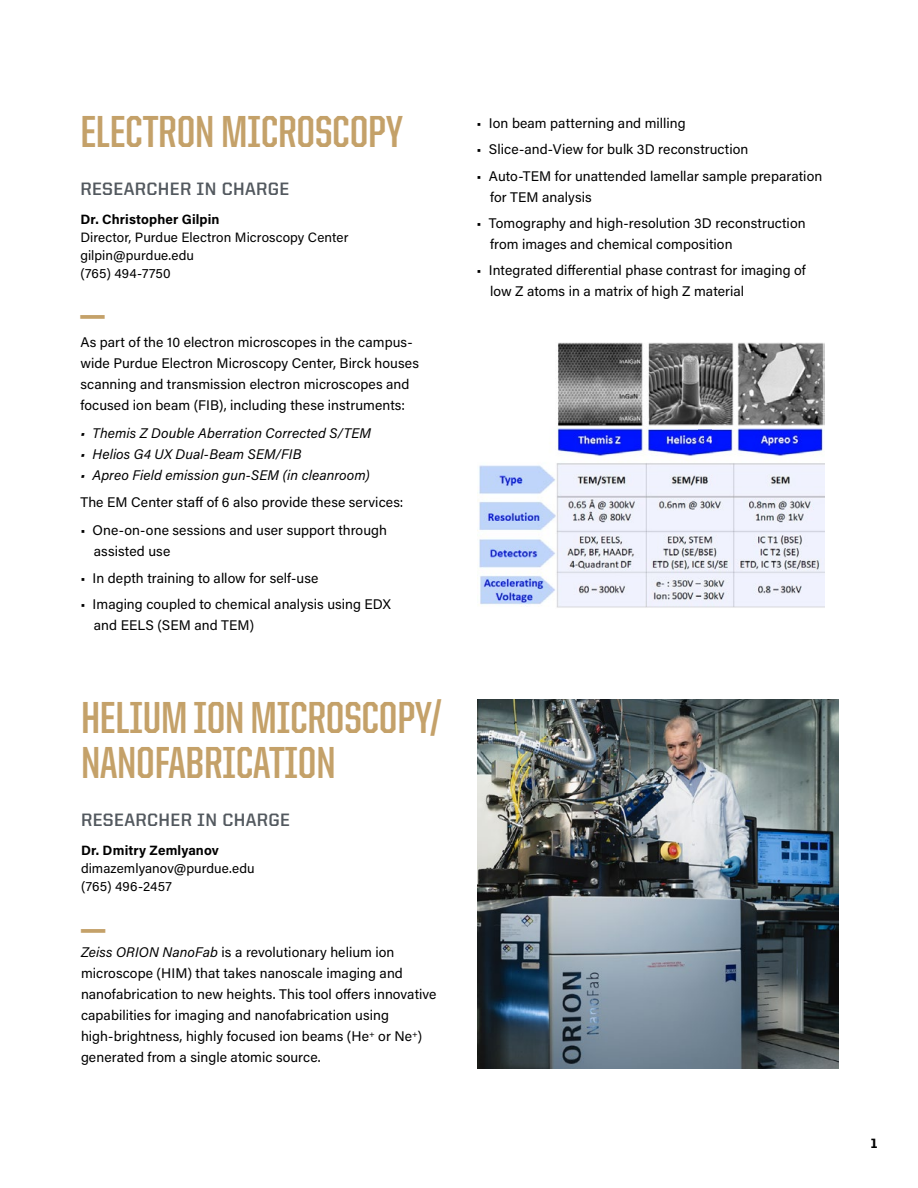
<style>
.page{position:relative;width:918px;height:1188px;background:#fff}
.page>*{position:absolute;margin:0;border:0;box-sizing:border-box;transform-origin:0 0}
.Proof_point_2_-_United_Sans_28{font:700 45px/45px "United Sans Cond";letter-spacing:-.005em;color:#c4a169}
.Body_text_Acumin_Pro_10{font:900 45px "Acumin Pro";color:#c4a169}
.Body_text_Acumin_Pro_10-2{font:700 18px "United Sans Reg";letter-spacing:.02em;color:#53595f}
.Body_text_Acumin_Pro_10-3{font:13.95px/21px "Acumin Pro";letter-spacing:.005em;color:#000}
.Proof_point_2_-_United_Sans_28-2{font:13.95px/21px "Acumin Pro";letter-spacing:.005em;color:#000}
.Body_text_Acumin_Pro_10-4{font:italic 13.95px "Acumin Pro";letter-spacing:.005em;color:#000}
.Body_text_Acumin_Pro_10-5{font:13.5px/18px "Acumin Pro";letter-spacing:.005em;color:#000}
.t1{font:800 13.5px "United Sans Reg";color:#000}
.s1{font-weight:700}
.s2{font-style:italic}
</style>
<div class="page">
<img style="left:479px;top:342px;width:346px;height:266px">
<img style="left:698px;top:430px;width:7px;height:19px">
<img style="left:705px;top:430px;width:7px;height:19px">
<img style="left:478px;top:699px;width:360px;height:369px">
<p class="Proof_point_2_-_United_Sans_28" style="left:80px;top:109px;width:324px">ELECTRON MICROSCOPY</p>
<p class="Body_text_Acumin_Pro_10-2" style="left:80px;top:179px;width:211px">RESEARCHER IN CHARGE</p>
<p class="Body_text_Acumin_Pro_10-5" style="left:80px;top:209px;width:270px"><span class="s1">Dr. Christopher Gilpin<br></span>Director, Purdue Electron Microscopy Center gilpin@purdue.edu<br>(765) 494-7750</p>
<p class="Body_text_Acumin_Pro_10" style="left:80px;top:265px;width:26px">_</p>
<p class="Body_text_Acumin_Pro_10-3" style="left:80px;top:331px;width:340px">As part of the 10 electron microscopes in the campus&shy;wide Purdue Electron Microscopy Center, Birck houses scanning and transmission electron microscopes and focused ion beam (FIB), including these instruments:</p>
<p class="Body_text_Acumin_Pro_10-4" style="left:80px;top:423px;width:292px">• Themis Z Double Aberration Corrected S/TEM</p>
<p class="Body_text_Acumin_Pro_10-4" style="left:80px;top:444px;width:223px">• Helios G4 UX Dual-Beam SEM/FIB</p>
<p class="Body_text_Acumin_Pro_10-4" style="left:80px;top:465px;width:291px">• Apreo Field emission gun-SEM (in cleanroom)</p>
<p class="Body_text_Acumin_Pro_10-3" style="left:80px;top:492px;width:325px">The EM Center staff of 6 also provide these services:</p>
<p class="Body_text_Acumin_Pro_10-3" style="left:94px;top:519px;width:295px;text-indent:-14px">• One-on-one sessions and user support through assisted use</p>
<p class="Body_text_Acumin_Pro_10-3" style="left:80px;top:567px;width:240px">• In depth training to allow for self-use</p>
<p class="Body_text_Acumin_Pro_10-3" style="left:94px;top:593px;width:299px;text-indent:-14px">• Imaging coupled to chemical analysis using EDX and EELS (SEM and TEM)</p>
<p class="Proof_point_2_-_United_Sans_28" style="left:81px;top:695px;width:362px">HELIUM ION MICROSCOPY/<br>NANOFABRICATION</p>
<p class="Body_text_Acumin_Pro_10-2" style="left:81px;top:810px;width:211px">RESEARCHER IN CHARGE</p>
<p class="Body_text_Acumin_Pro_10-5" style="left:81px;top:840px;width:175px"><span class="s1">Dr. Dmitry Zemlyanov </span>dimazemlyanov@purdue.edu (765) 496-2457</p>
<p class="Body_text_Acumin_Pro_10" style="left:81px;top:878px;width:26px">_</p>
<p class="Proof_point_2_-_United_Sans_28-2" style="left:81px;top:941px;width:357px"><span class="s2">Zeiss ORION NanoFab</span> is a revolutionary helium ion microscope (HIM) that takes nanoscale imaging and nanofabrication to new heights. This tool offers innovative capabilities for imaging and nanofabrication using high-brightness, highly focused ion beams (He<sup>+</sup> or Ne<sup>+</sup>) generated from a single atomic source.</p>
<p class="Body_text_Acumin_Pro_10-3" style="left:477px;top:112px;width:211px">• Ion beam patterning and milling</p>
<p class="Body_text_Acumin_Pro_10-3" style="left:477px;top:138px;width:273px">• Slice-and-View for bulk 3D reconstruction</p>
<p class="Body_text_Acumin_Pro_10-3" style="left:490px;top:165px;width:334px;text-indent:-14px">• Auto-TEM for unattended lamellar sample preparation for TEM analysis</p>
<p class="Body_text_Acumin_Pro_10-3" style="left:490px;top:212px;width:317px;text-indent:-14px">• Tomography and high-resolution 3D reconstruction from images and chemical composition</p>
<p class="Body_text_Acumin_Pro_10-3" style="left:490px;top:259px;width:317px;text-indent:-14px">• Integrated differential phase contrast for imaging of low Z atoms in a matrix of high Z material</p>
<p class="t1" style="left:871px;top:1136px;width:8px">1</p>
</div>
